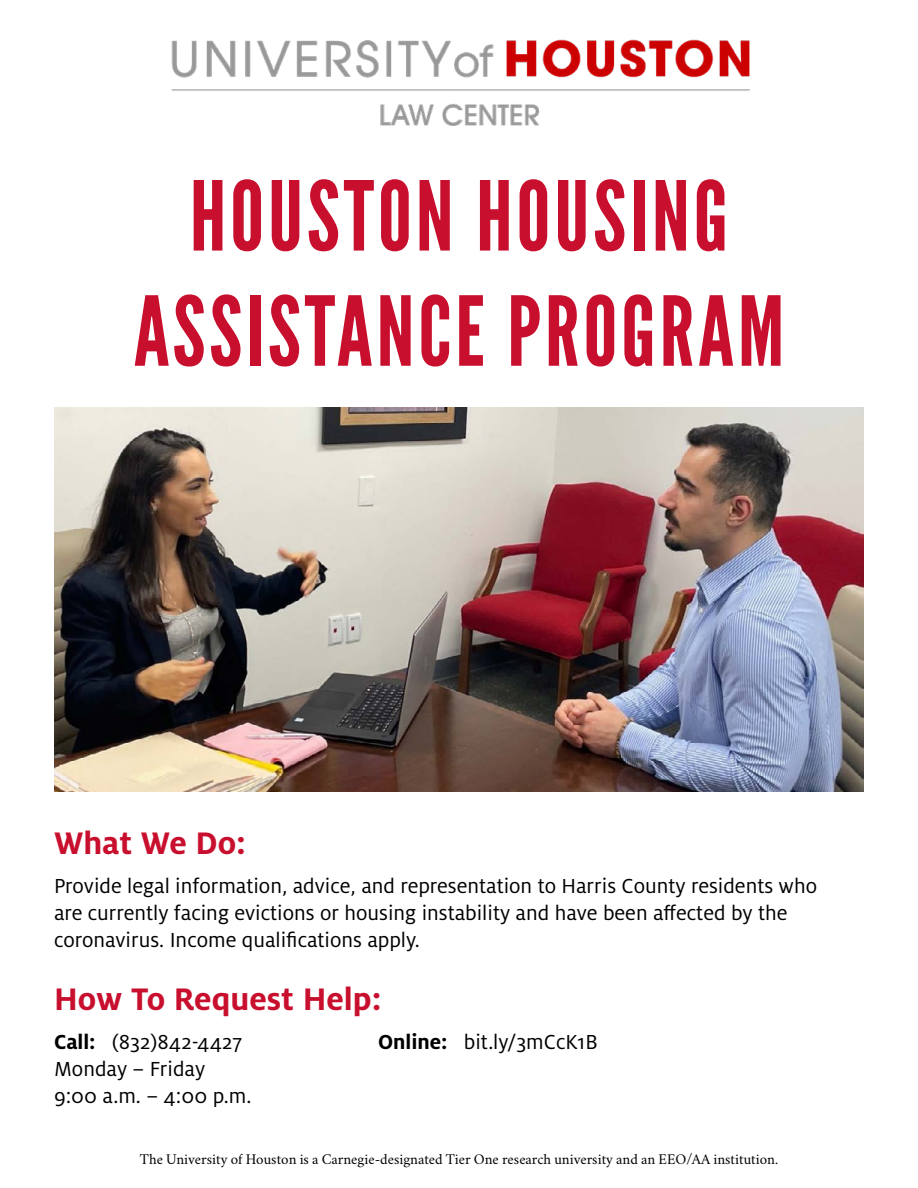
<style>
.page{position:relative;width:918px;height:1188px;background:#fff}
.page>*{position:absolute;margin:0;border:0;box-sizing:border-box;transform-origin:0 0}
.t1{font:96px/115.2px "League Gothic";letter-spacing:.04em;color:#c8102e;text-align:center}
.t2{font:700 34.5px "Milo OT";color:#c8102e}
.t3{font:22.5px/27px "Milo OT";color:#000}
.t4{font:15px "Crimson";color:#000}
.s1{font-weight:700}
</style>
<div class="page">
<img style="left:171px;top:39px;width:579px;height:87px">
<img style="left:54px;top:408px;width:810px;height:384px">
<h1 class="t1" style="left:134px;top:159px;width:652px">HOUSTON HOUSING<br>ASSISTANCE PROGRAM</h1>
<h2 class="t2" style="left:54px;top:824px;width:194px">What We Do:</h2>
<p class="t3" style="left:54px;top:873px;width:765px">Provide legal information, advice, and representation to Harris County residents who are currently facing evictions or housing instability and have been affected by the coronavirus. Income qualifications apply.</p>
<h2 class="t2" style="left:54px;top:980px;width:329px">How To Request Help:</h2>
<p class="t3" style="left:54px;top:1029px;width:190px"><span class="s1">Call:</span> (832)842-4427</p>
<p class="t3" style="left:378px;top:1029px;width:221px"><span class="s1">Online:</span> bit.ly/3mCcK1B</p>
<p class="t3" style="left:54px;top:1056px;width:199px">Monday – Friday<br>9:00 a.m. – 4:00 p.m.</p>
<p class="t4" style="left:140px;top:1147px;width:640px">The University of Houston is a Carnegie-designated Tier One research university and an EEO/AA institution.</p>
</div>
